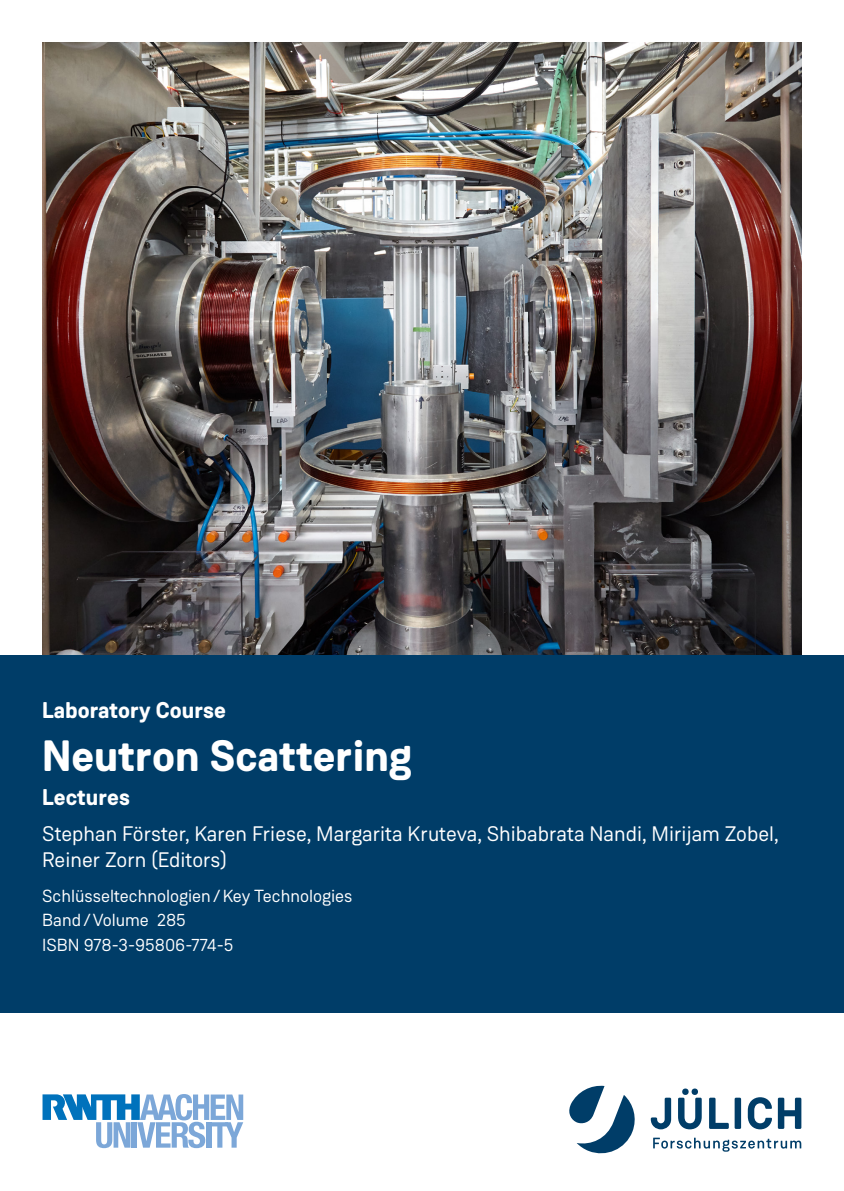
<style>
.page{position:relative;width:844px;height:1191px;background:#fff}
.page>*{position:absolute;margin:0;border:0;box-sizing:border-box;transform-origin:0 0}
.t1{font:700 43.75px "Weissenhof Grotesk";color:#fff}
.t2{font:700 22.75px "Weissenhof Grotesk";color:#fff}
.t3{font:21px/26.2px "Weissenhof Grotesk";color:#fff}
.t4{font:17.5px/24.5px "Weissenhof Grotesk";color:#fff}
</style>
<div class="page">
<img style="left:42px;top:42px;width:759px;height:613px">
<hr style="left:0;top:0;width:1px;height:655px;background:#aebe24">
<div style="left:0;top:655px;width:843px;height:357px;background:#003d68"></div>
<svg style="left:569px;top:1085px;width:232px;height:68px"></svg>
<svg style="left:42px;top:1094px;width:201px;height:54px"></svg>
<p class="t2" style="left:42px;top:696px;width:185px">Laboratory Course</p>
<h1 class="t1" style="left:42px;top:728px;width:371px">Neutron Scattering</h1>
<p class="t2" style="left:42px;top:782px;width:89px">Lectures</p>
<p class="t3" style="left:42px;top:820px;width:737px">Stephan Förster, Karen Friese, Margarita Kruteva, Shibabrata Nandi, Mirijam Zobel,<br>Reiner Zorn (Editors)</p>
<p class="t4" style="left:42px;top:883px;width:312px">Schlüsseltechnologien/Key Technologies<br>Band/Volume 285<br>ISBN 978-3-95806-774-5</p>
</div>
